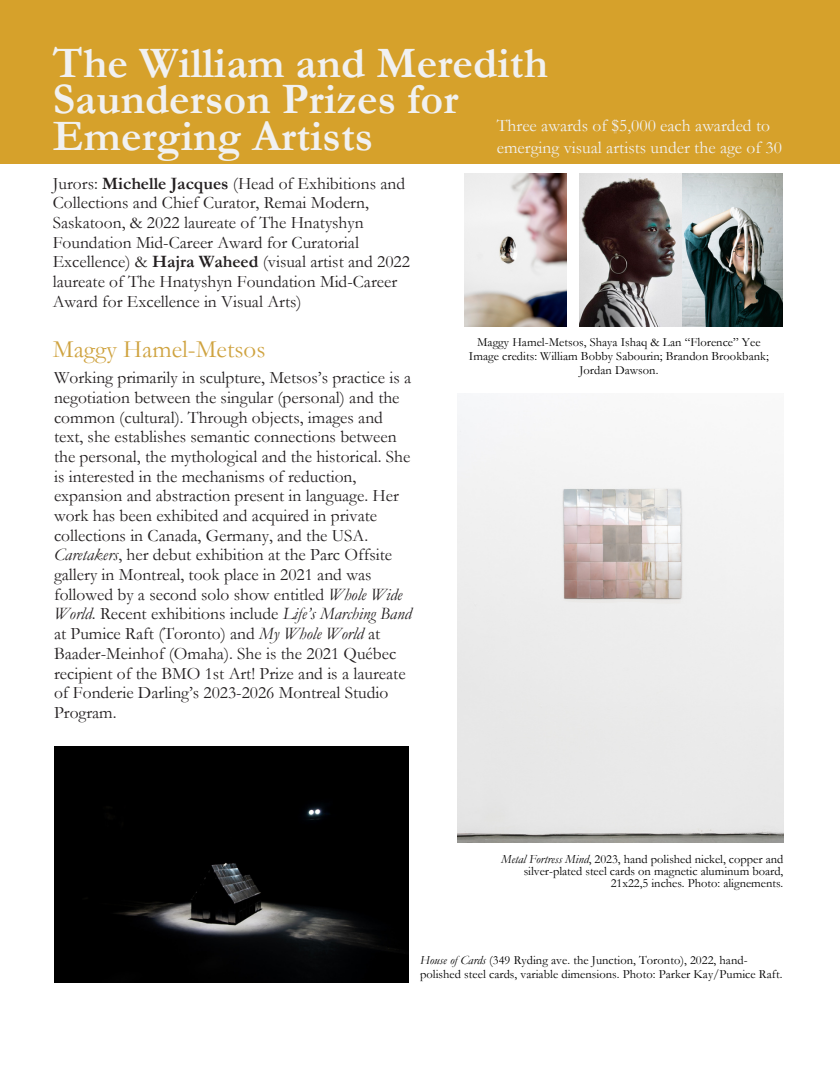
<style>
.page{position:relative;width:840px;height:1065px;background:#fff}
.page>*{position:absolute;margin:0;border:0;box-sizing:border-box;transform-origin:0 0}
.t1{font:700 43.88px/36.5px "Garamond";color:#f1f1f1}
.t2{font:25px "Garamond";color:#cfa340}
.t3{font:17.5px/19.8px "Garamond";color:#231f20}
.t4{font:17.5px/21.5px "Garamond";color:#f1f1f1}
.t5{font:12.5px/14px "Garamond";letter-spacing:.005em;color:#000;text-align:right}
.s1{font-weight:700}
.s2{font-style:italic}
</style>
<div class="page">
<img style="left:457px;top:414px;width:326px;height:429px">
<img style="left:54px;top:747px;width:354px;height:236px">
<img style="left:580px;top:173px;width:203px;height:154px">
<img style="left:464px;top:173px;width:102px;height:154px">
<div style="left:0;top:0;width:840px;height:164px;background:#d6a12b"></div>
<h1 class="t1" style="left:53px;top:45px;width:497px">The William and Meredith<br>Saunderson Prizes for<br>Emerging Artists</h1>
<p class="t4" style="left:497px;top:115px;width:287px">Three awards of $5,000 each awarded to emerging visual artists under the age of 30</p>
<p class="t3" style="left:53px;top:173px;width:359px">Jurors: <span class="s1">Michelle Jacques</span> (Head of Exhibitions and Collections and Chief Curator, Remai Modern, Saskatoon, &amp; 2022 laureate of The Hnatyshyn Foundation Mid-Career Award for Curatorial Excellence) &amp; <span class="s1">Hajra Waheed</span> (visual artist and 2022 laureate of The Hnatyshyn Foundation Mid-Career Award for Excellence in Visual Arts)</p>
<h2 class="t2" style="left:53px;top:335px;width:214px">Maggy Hamel-Metsos</h2>
<p class="t3" style="left:54px;top:368px;width:359px">Working primarily in sculpture, Metsos’s practice is a negotiation between the singular (personal) and the common (cultural). Through objects, images and text, she establishes semantic connections between the personal, the mythological and the historical. She is interested in the mechanisms of reduction, expansion and abstraction present in language. Her work has been exhibited and acquired in private collections in Canada, Germany, and the USA.<br><span class="s2">Caretakers</span>, her debut exhibition at the Parc Offsite gallery in Montreal, took place in 2021 and was followed by a second solo show entitled <span class="s2">Whole Wide World</span>. Recent exhibitions include <span class="s2">Life’s Marching Band </span>at Pumice Raft (Toronto) and <span class="s2">My Whole World</span> at Baader-Meinhof (Omaha). She is the 2021 Québec recipient of the BMO 1st Art! Prize and is a laureate of Fonderie Darling’s 2023-2026 Montreal Studio Program.</p>
<p class="t5" style="left:469px;top:336px;width:301px;text-align:center">Maggy Hamel-Metsos, Shaya Ishaq &amp; Lan “Florence” Yee<br>Image credits: William Bobby Sabourin; Brandon Brookbank;<br>Jordan Dawson.</p>
<p class="t5" style="left:501px;top:853px;width:284px;line-height:12.2px"><span class="s2">Metal Fortress Mind</span>, 2023, hand polished nickel, copper and silver-plated steel cards on magnetic aluminum board,<br>21x22,5 inches. Photo: alignements.</p>
<p class="t5" style="left:420px;top:954px;width:364px;text-align:left"><span class="s2">House of Cards</span> (349 Ryding ave. the Junction, Toronto), 2022, hand&shy;polished steel cards, variable dimensions. Photo: Parker Kay/Pumice Raft.</p>
</div>
